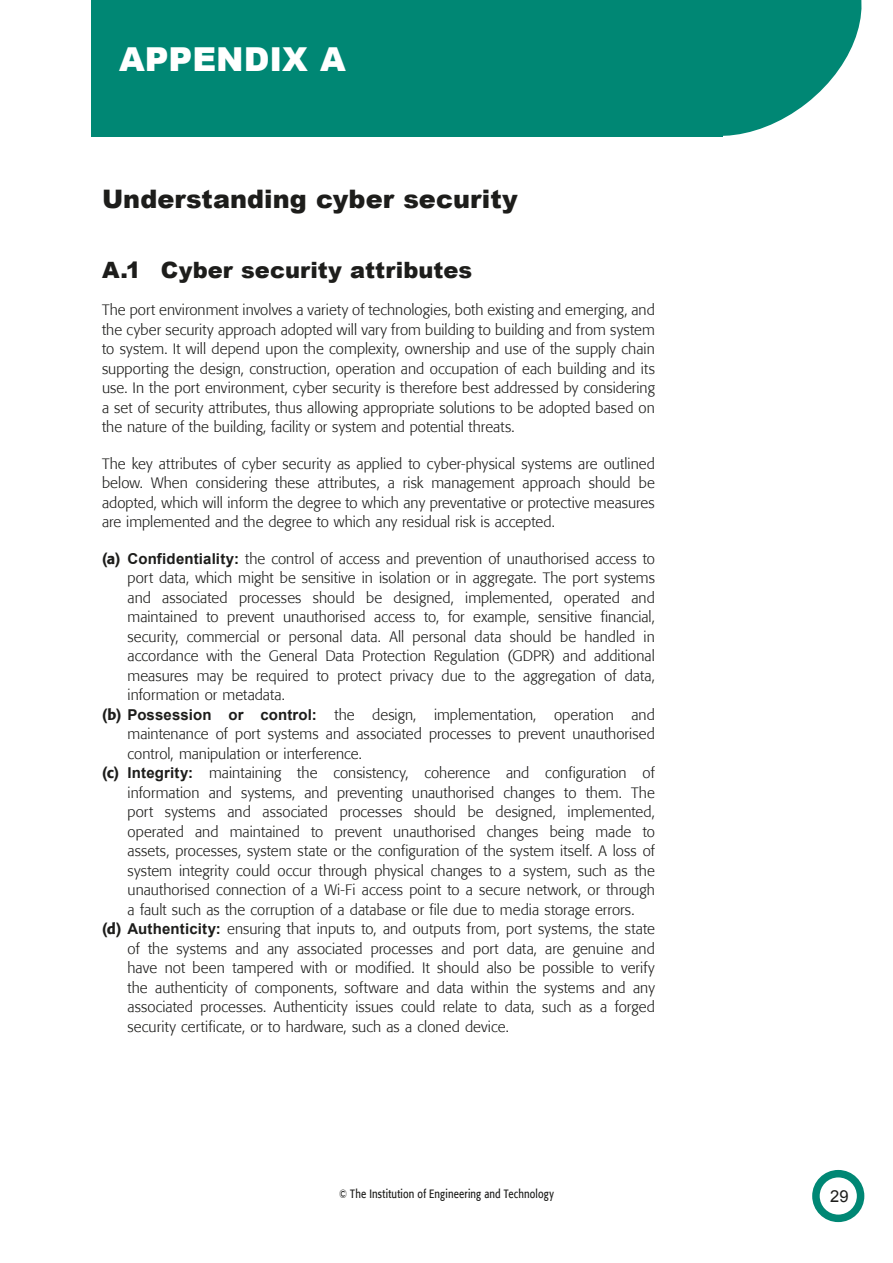
<style>
.page{position:relative;width:893px;height:1263px;background:#fff}
.page>*{position:absolute;margin:0;border:0;box-sizing:border-box;transform-origin:0 0}
.t1{font:900 33px "Arial";color:#fff}
.t2{font:900 25.5px "Arial";letter-spacing:.005em;color:#1d1d1b}
.t3{font:900 22.5px "Arial";letter-spacing:.005em;color:#1d1d1b}
.t4{font:16.5px "Arial";color:#1d1d1b}
.t5{font:300 15px/19.5px "Formata BQ";color:#1d1d1b;text-align:justify}
.t6{font:12px "Formata BQ";letter-spacing:.02em;color:#1d1d1b;scale:.8 1}
.s1{font-weight:500}
.s2{font-family:"Arial";font-weight:700}
</style>
<div class="page">
<div style="left:812px;top:1170px;width:52px;height:52px;border:8px solid #008774;border-radius:50%"></div>
<div style="left:91px;top:0;width:632px;height:136px;background:#008774"></div>
<svg style="left:632px;top:0;width:230px;height:137px"></svg>
<h1 class="t1" style="left:119px;top:35px;width:228px">APPENDIX A</h1>
<h2 class="t2" style="left:102px;top:180px;width:417px">Understanding cyber security</h2>
<h3 class="t3" style="left:102px;top:254px;width:372px">A.1 Cyber security attributes</h3>
<p class="t5" style="left:102px;top:300px;width:554px">The port environment involves a variety of technologies, both existing and emerging, and the cyber security approach adopted will vary from building to building and from system to system. It will depend upon the complexity, ownership and use of the supply chain supporting the design, construction, operation and occupation of each building and its use. In the port environment, cyber security is therefore best addressed by considering a set of security attributes, thus allowing appropriate solutions to be adopted based on the nature of the building, facility or system and potential threats.</p>
<p class="t5" style="left:102px;top:454px;width:554px">The key attributes of cyber security as applied to cyber-physical systems are outlined below. When considering these attributes, a risk management approach should be adopted, which will inform the degree to which any preventative or protective measures are implemented and the degree to which any residual risk is accepted.</p>
<p class="t5" style="left:128px;top:549px;width:529px;text-indent:-26px"><span class="s1">(a)</span> <span class="s2">Confidentiality:</span> the control of access and prevention of unauthorised access to port data, which might be sensitive in isolation or in aggregate. The port systems and associated processes should be designed, implemented, operated and maintained to prevent unauthorised access to, for example, sensitive financial, security, commercial or personal data. All personal data should be handled in accordance with the General Data Protection Regulation (GDPR) and additional measures may be required to protect privacy due to the aggregation of data, information or metadata.</p>
<p class="t5" style="left:128px;top:705px;width:529px;text-indent:-26px"><span class="s1">(b)</span> <span class="s2">Possession or control:</span> the design, implementation, operation and maintenance of port systems and associated processes to prevent unauthorised control, manipulation or interference.</p>
<p class="t5" style="left:128px;top:763px;width:529px;text-indent:-26px"><span class="s1">(c)</span> <span class="s2">Integrity:</span> maintaining the consistency, coherence and configuration of information and systems, and preventing unauthorised changes to them. The port systems and associated processes should be designed, implemented, operated and maintained to prevent unauthorised changes being made to assets, processes, system state or the configuration of the system itself. A loss of system integrity could occur through physical changes to a system, such as the unauthorised connection of a Wi-Fi access point to a secure network, or through a fault such as the corruption of a database or file due to media storage errors.</p>
<p class="t5" style="left:128px;top:919px;width:529px;text-indent:-26px"><span class="s1">(d)</span> <span class="s2">Authenticity:</span> ensuring that inputs to, and outputs from, port systems, the state of the systems and any associated processes and port data, are genuine and have not been tampered with or modified. It should also be possible to verify the authenticity of components, software and data within the systems and any associated processes. Authenticity issues could relate to data, such as a forged security certificate, or to hardware, such as a cloned device.</p>
<p class="t6" style="left:339px;top:1186px;width:270px">© The Institution of Engineering and Technology</p>
<p class="t4" style="left:830px;top:1185px;width:20px">29</p>
</div>
